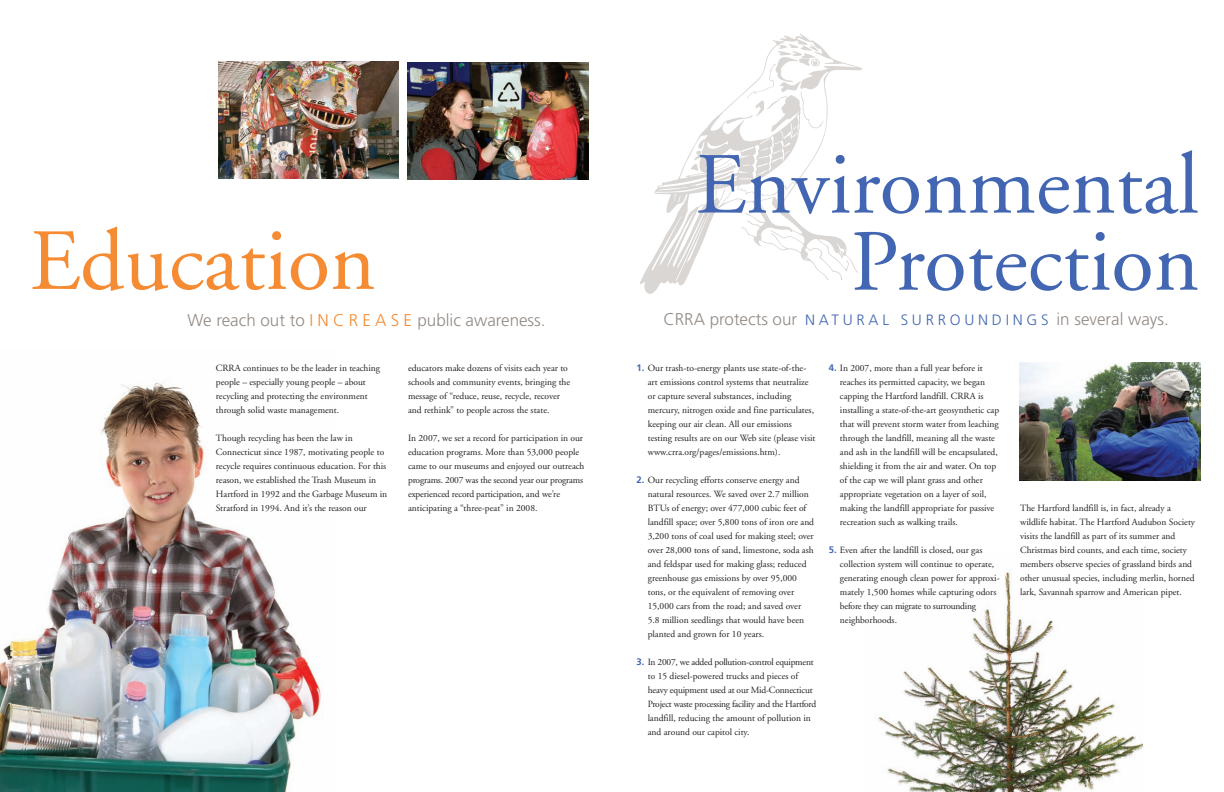
<style>
.page{position:relative;width:1224px;height:792px;background:#fff}
.page>*{position:absolute;margin:0;border:0;box-sizing:border-box;transform-origin:0 0}
.t1{font:87px/77.1px "Adobe Garamond";color:#4266b1;text-align:right}
.t2{font:87px "Adobe Garamond";color:#f58b32}
.t3{font:300 17px "Frutiger";color:#938a84}
.t4{font:9.5px/14px "Adobe Garamond";color:#231f20}
.t5{font:9.5px/14px "Adobe Garamond";letter-spacing:-.02em;color:#231f20}
.s1{color:#f58b32}
.s2{font-size:15px;color:#4266b1}
.s3{font-family:"Frutiger";font-weight:700;color:#4266b1}
</style>
<div class="page">
<img style="left:878px;top:570px;width:265px;height:222px">
<img style="left:0;top:382px;width:321px;height:410px">
<img style="left:640px;top:34px;width:222px;height:260px">
<img style="left:1020px;top:363px;width:180px;height:117px">
<img style="left:408px;top:62px;width:180px;height:118px">
<img style="left:218px;top:61px;width:181px;height:118px">
<h1 class="t2" style="left:30px;top:227px;width:347px">Education</h1>
<h1 class="t1" style="left:696px;top:154px;width:505px">Environmental<br>Protection</h1>
<h2 class="t3" style="left:188px;top:313px;width:360px">We reach out to <span class="s1">I N C R E A S E</span> public awareness.</h2>
<h2 class="t3" style="left:664px;top:312px;width:507px">CRRAprotectsour <span class="s2">NATURAL SURROUNDINGS</span> inseveralways.</h2>
<p class="t4" style="left:216px;top:362px;width:166px">CRRA continues to be the leader in teaching people – especially young people – about recycling and protecting the environment through solid waste management.</p>
<p class="t4" style="left:216px;top:432px;width:173px">Though recycling has been the law in Connecticut since 1987, motivating people to recycle requires continuous education. For this reason, we established the Trash Museum in Hartford in 1992 and the Garbage Museum in Stratford in 1994. And it’s the reason our</p>
<p class="t4" style="left:408px;top:362px;width:164px">educators make dozens of visits each year to schools and community events, bringing the message of “reduce, reuse, recycle, recover and rethink” to people across the state.</p>
<p class="t4" style="left:408px;top:432px;width:178px">In 2007, we set a record for participation in our education programs. More than 53,000 people came to our museums and enjoyed our outreach programs. 2007 was the second year our programs experienced record participation, and we’re anticipating a “three-peat” in 2008.</p>
<p class="t4" style="left:648px;top:362px;width:169px;text-indent:-11px"><span class="s3">1.</span> Our trash-to-energy plants use state-of-the&shy;art emissions control systems that neutralize or capture several substances, including mercury, nitrogen oxide and fine particulates, keeping our air clean. All our emissions testing results are on our Web site (please visit www.crra.org/pages/emissions.htm).</p>
<p class="t4" style="left:648px;top:474px;width:168px;text-indent:-11px"><span class="s3">2.</span> Our recycling efforts conserve energy and natural resources. We saved over 2.7 million BTUs of energy; over 477,000 cubic feet of landfill space; over 5,800 tons of iron ore and 3,200 tons of coal used for making steel; over over 28,000 tons of sand, limestone, soda ash and feldspar used for making glass; reduced greenhouse gas emissions by over 95,000 tons, or the equivalent of removing over 15,000 cars from the road; and saved over 5.8 million seedlings that would have been planted and grown for 10 years.</p>
<p class="t5" style="left:648px;top:656px;width:170px;text-indent:-11px"><span class="s3">3.</span> In 2007, we added pollution-control equipment to 15 diesel-powered trucks and pieces of heavy equipment used at our Mid-Connecticut Project waste processing facility and the Hartford landfill, reducing the amount of pollution in and around our capitol city.</p>
<p class="t4" style="left:840px;top:362px;width:161px;text-indent:-11px"><span class="s3">4.</span> In 2007, more than a full year before it reaches its permitted capacity, we began capping the Hartford landfill. CRRA is installing a state-of-the-art geosynthetic cap that will prevent storm water from leaching through the landfill, meaning all the waste and ash in the landfill will be encapsulated, shielding it from the air and water. On top of the cap we will plant grass and other appropriate vegetation on a layer of soil, making the landfill appropriate for passive recreation such as walking trails.</p>
<p class="t4" style="left:840px;top:544px;width:161px;text-indent:-11px"><span class="s3">5.</span> Even after the landfill is closed, our gas collection system will continue to operate, generating enough clean power for approxi&shy;mately 1,500 homes while capturing odors before they can migrate to surrounding neighborhoods.</p>
<p class="t4" style="left:1020px;top:501px;width:177px">The Hartford landfill is, in fact, already a wildlife habitat. The Hartford Audubon Society visits the landfill as part of its summer and Christmas bird counts, and each time, society members observe species of grassland birds and other unusual species, including merlin, horned lark, Savannah sparrow and American pipet.</p>
</div>
